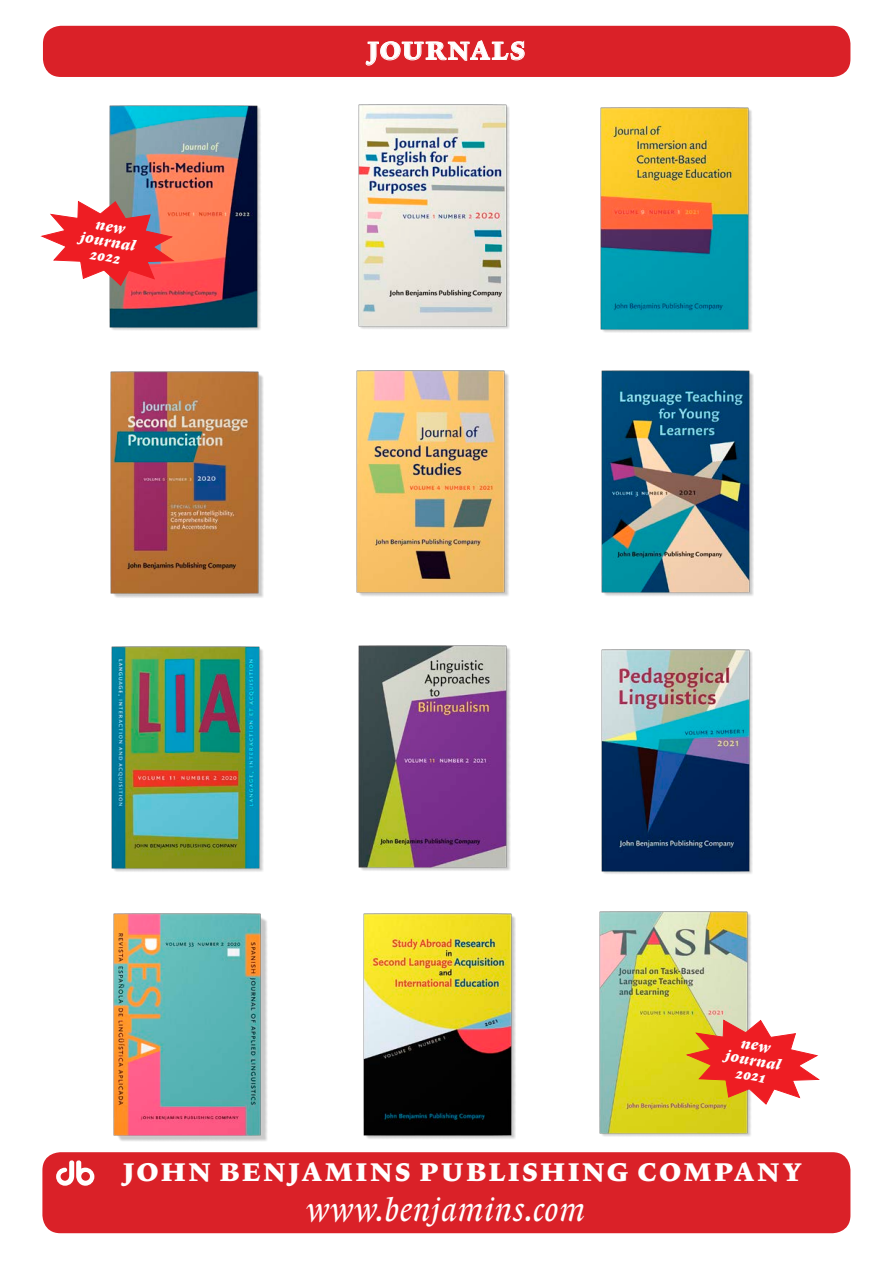
<style>
.page{position:relative;width:893px;height:1263px;background:#fff}
.page>*{position:absolute;margin:0;border:0;box-sizing:border-box;transform-origin:0 0}
.t1{font:33px "Lexicon No 1 Italic A";letter-spacing:.02em;color:#fff}
.t2{font:33px "Lexicon No 1 Roman D";letter-spacing:.045em;color:#fff}
.t3{font:27px "Lexicon No 1 Roman F";letter-spacing:.1em;color:#fff}
.t4{font:15.15px/15.1px "Lexicon No 1 Italic F";color:#fff;text-align:center}
</style>
<div class="page">
<div style="left:42px;top:1152px;width:808px;height:81px;background:#da2128;border-radius:18px"></div>
<svg style="left:56px;top:1160px;width:38px;height:26px"></svg>
<div style="left:43px;top:26px;width:807px;height:51px;background:#da2128;border-radius:18px"></div>
<svg style="left:366px;top:40px;width:159px;height:26px"></svg>
<img style="left:109px;top:105px;width:152px;height:225px">
<img style="left:358px;top:104px;width:152px;height:225px">
<img style="left:600px;top:107px;width:152px;height:226px">
<img style="left:110px;top:371px;width:154px;height:227px">
<img style="left:356px;top:370px;width:153px;height:226px">
<img style="left:601px;top:370px;width:153px;height:226px">
<img style="left:111px;top:646px;width:153px;height:226px">
<img style="left:358px;top:645px;width:153px;height:226px">
<img style="left:601px;top:649px;width:152px;height:225px">
<img style="left:113px;top:913px;width:154px;height:228px">
<img style="left:363px;top:913px;width:153px;height:226px">
<img style="left:599px;top:911px;width:168px;height:226px">
<svg style="left:41px;top:201px;width:133px;height:85px"></svg>
<svg style="left:687px;top:1020px;width:132px;height:84px"></svg>
<p class="t4" style="left:84px;top:214px;width:57px;rotate:10deg">new journal<br>2022</p>
<p class="t2" style="left:367px;top:30px;width:160px">journals</p>
<p class="t4" style="left:730px;top:1033px;width:57px;rotate:10deg">new journal<br>2021</p>
<p class="t3" style="left:123px;top:1156px;width:680px">JOHN BENJAMINS PUBLISHING COMPANY</p>
<p class="t1" style="left:306px;top:1191px;width:280px">www.benjamins.com</p>
</div>
